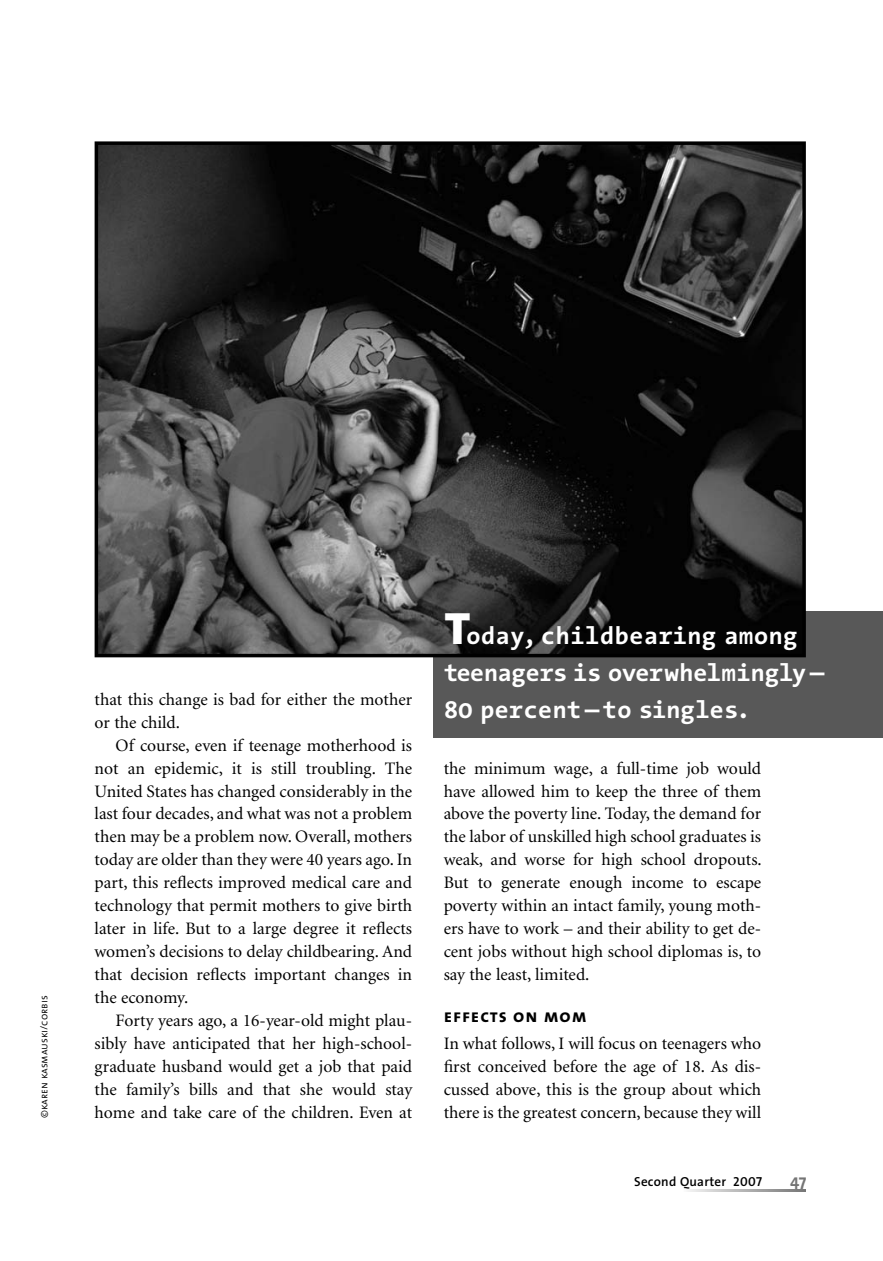
<style>
.page{position:relative;width:883px;height:1261px;background:#fff}
.page>*{position:absolute;margin:0;border:0;box-sizing:border-box;transform-origin:0 0}
.t1{font:700 24.5px/36.8px "The Sans Mono";letter-spacing:-.01em;color:#fff}
.t2{font:18.38px "The Sans Bold Caps";letter-spacing:.05em;color:#000}
.t3{font:17.5px/22.9px "Minion";color:#000;text-align:justify}
.t4{font:700 16.62px "The Sans";color:#757575}
.t5{font:600 13.12px "The Sans";letter-spacing:.02em;color:#000}
.t6{font:10.5px "The Sans Semi Light Caps";color:#000}
.s1{font-weight:900;font-size:45.5px}
.s2{font-family:"The Sans Semi Bold Caps";font-weight:400}
</style>
<div class="page">
<div style="left:433px;top:610px;width:449px;height:127px;background:#585858"></div>
<img style="left:99px;top:146px;width:701px;height:506px">
<div style="left:94px;top:141px;width:711px;height:516px;border:4px solid #000"></div>
<p class="t6" style="left:38px;top:1117px;width:124px;rotate:-90deg">©karen kasmauski/corbis</p>
<p class="t3" style="left:94px;top:689px;width:319px">that this change is bad for either the mother or the child.</p>
<p class="t3" style="left:94px;top:734px;width:319px;text-indent:21px">Of course, even if teenage motherhood is not an epidemic, it is still troubling. The United States has changed considerably in the last four decades, and what was not a problem then may be a problem now. Overall, mothers today are older than they were 40 years ago. In part, this reflects improved medical care and technology that permit mothers to give birth later in life. But to a large degree it reflects women’s decisions to delay childbearing. And that decision reflects important changes in the economy.</p>
<p class="t3" style="left:94px;top:1010px;width:319px;text-indent:21px">Forty years ago, a 16-year-old might plau&shy;sibly have anticipated that her high-school&shy;graduate husband would get a job that paid the family’s bills and that she would stay home and take care of the children. Even at</p>
<h1 class="t1" style="left:443px;top:618px;width:382px"><span class="s1">T</span>oday, childbearing among teenagers is overwhelmingly —<br>80 percent — to singles.</h1>
<p class="t3" style="left:443px;top:757px;width:319px">the minimum wage, a full-time job would have allowed him to keep the three of them above the poverty line. Today, the demand for the labor of unskilled high school graduates is weak, and worse for high school dropouts.<br>But to generate enough income to escape poverty within an intact family, young moth&shy;ers have to work – and their ability to get de&shy;cent jobs without high school diplomas is, to say the least, limited.</p>
<p class="t2" style="left:443px;top:1004px;width:144px">effects on mom</p>
<p class="t3" style="left:443px;top:1032px;width:319px">In what follows, I will focus on teenagers who first conceived before the age of 18. As dis&shy;cussed above, this is the group about which there is the greatest concern, because they will</p>
<p class="t5" style="left:633px;top:1176px;width:129px">Second Quarter <span class="s2">2007</span></p>
<p class="t4" style="left:789px;top:1171px;width:18px">47</p>
</div>
